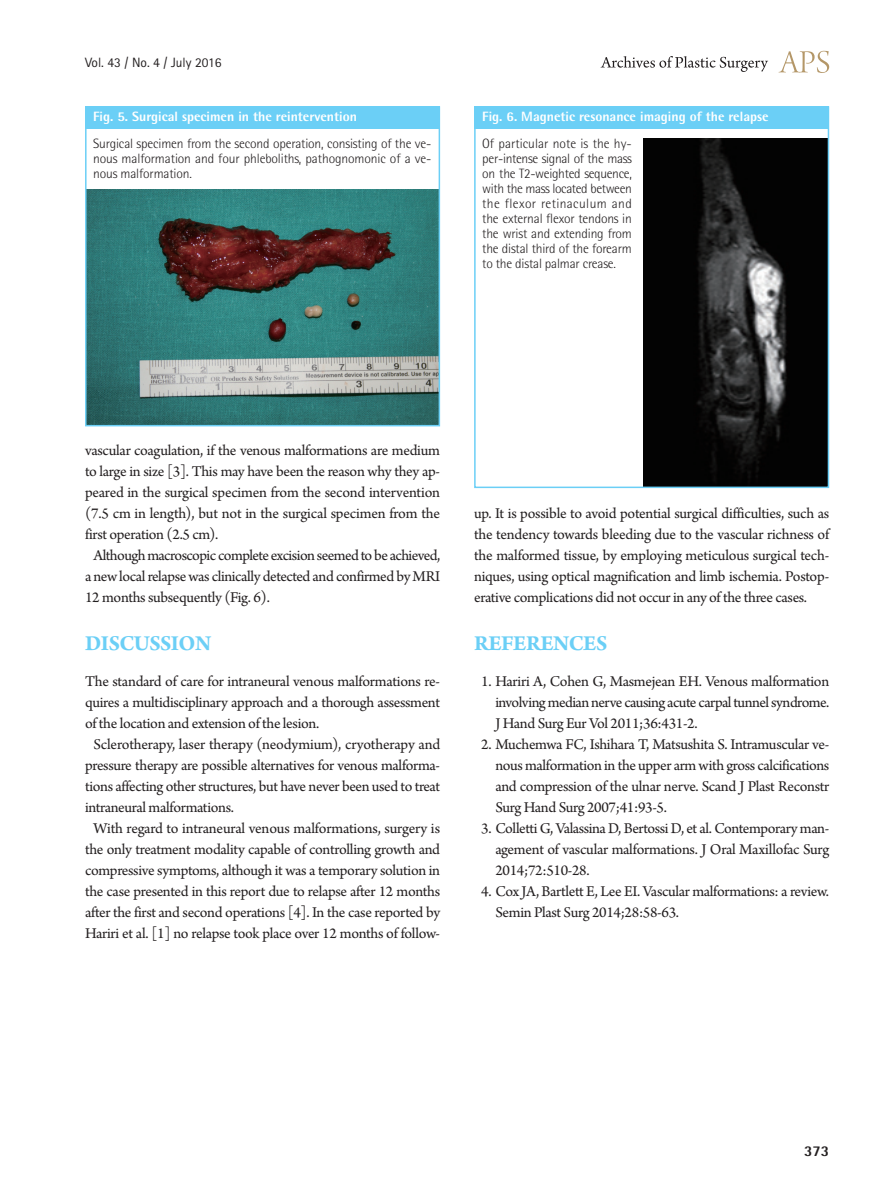
<style>
.page{position:relative;width:893px;height:1191px;background:#fff}
.page>*{position:absolute;margin:0;border:0;box-sizing:border-box;transform-origin:0 0}
.대제목{font:700 22.5px "Arno Pro";letter-spacing:-.02em;color:#6bcff6}
.본문{font:15.75px/21px "Arno Pro";letter-spacing:-.02em;color:#231f20;text-align:justify}
.참고문헌1{font:15.75px/21px "Arno Pro";letter-spacing:-.02em;color:#231f20;text-align:justify}
.t1{font:800 15px "Rotis Semi Sans Std";color:#231f20}
.그림설명{font:300 13.5px/15px "Rotis Semi Sans Std";letter-spacing:-.01em;color:#231f20;text-align:justify}
.표그림제목{font:800 13.5px "Rotis Semi Sans Std";color:#fff}
.t2{font:13.5px "Rotis Sans Serif Std";color:#231f20}
</style>
<div class="page">
<svg style="left:779px;top:51px;width:50px;height:22px"></svg>
<svg style="left:601px;top:56px;width:167px;height:16px"></svg>
<img style="left:88px;top:190px;width:349px;height:233px">
<div style="left:85px;top:106px;width:354px;height:23px;background:#6bcff6"></div>
<div style="left:85px;top:106px;width:355px;height:320px;border:2px solid #6bcff6"></div>
<img style="left:643px;top:138px;width:183px;height:347px">
<div style="left:474px;top:106px;width:354px;height:23px;background:#6bcff6"></div>
<div style="left:474px;top:106px;width:355px;height:382px;border:2px solid #6bcff6"></div>
<p class="t2" style="left:85px;top:54px;width:138px">Vol. 43 / No. 4 / July 2016</p>
<p class="표그림제목" style="left:93px;top:108px;width:265px">Fig. 5. Surgical specimen in the reintervention</p>
<p class="그림설명" style="left:93px;top:136px;width:340px">Surgical specimen from the second operation, consisting of the ve&shy;nous malformation and four phleboliths, pathognomonic of a ve&shy;nous malformation.</p>
<p class="표그림제목" style="left:482px;top:108px;width:288px">Fig. 6. Magnetic resonance imaging of the relapse</p>
<p class="그림설명" style="left:482px;top:136px;width:151px">Of particular note is the hy&shy;per-intense signal of the mass on the T2-weighted sequence, with the mass located between the flexor retinaculum and the external flexor tendons in the wrist and extending from the distal third of the forearm to the distal palmar crease.</p>
<p class="본문" style="left:85px;top:441px;width:357px">vascular coagulation, if the venous malformations are medium to large in size [3]. This may have been the reason why they ap&shy;peared in the surgical specimen from the second intervention (7.5 cm in length), but not in the surgical specimen from the first operation (2.5 cm).</p>
<p class="본문" style="left:85px;top:546px;width:357px;text-indent:9px">Although macroscopic complete excision seemed to be achieved, a new local relapse was clinically detected and confirmed by MRI 12 months subsequently (Fig. 6).</p>
<p class="대제목" style="left:85px;top:630px;width:128px">DISCUSSION</p>
<p class="본문" style="left:85px;top:672px;width:357px">The standard of care for intraneural venous malformations re&shy;quires a multidisciplinary approach and a thorough assessment of the location and extension of the lesion.</p>
<p class="본문" style="left:85px;top:735px;width:357px;text-indent:9px">Sclerotherapy, laser therapy (neodymium), cryotherapy and pressure therapy are possible alternatives for venous malforma&shy;tions affecting other structures, but have never been used to treat intraneural malformations.</p>
<p class="본문" style="left:85px;top:819px;width:357px;text-align:center">With regard to intraneural venous malformations, surgery is the only treatment modality capable of controlling growth and compressive symptoms, although it was a temporary solution in the case presented in this report due to relapse after 12 months after the first and second operations [4]. In the case reported by Hariri et al. [1] no relapse took place over 12 months of follow-</p>
<p class="본문" style="left:474px;top:504px;width:357px">up. It is possible to avoid potential surgical difficulties, such as the tendency towards bleeding due to the vascular richness of the malformed tissue, by employing meticulous surgical tech&shy;niques, using optical magnification and limb ischemia. Postop&shy;erative complications did not occur in any of the three cases.</p>
<p class="대제목" style="left:474px;top:630px;width:135px">REFERENCES</p>
<p class="참고문헌1" style="left:495px;top:672px;width:335px;text-indent:-14px">1. Hariri A, Cohen G, Masmejean EH. Venous malformation involving median nerve causing acute carpal tunnel syndrome.<br>J Hand Surg Eur Vol 2011;36:431-2.</p>
<p class="참고문헌1" style="left:495px;top:735px;width:335px;text-indent:-14px">2. Muchemwa FC, Ishihara T, Matsushita S. Intramuscular ve&shy;nous malformation in the upper arm with gross calcifications and compression of the ulnar nerve. Scand J Plast Reconstr Surg Hand Surg 2007;41:93-5.</p>
<p class="참고문헌1" style="left:495px;top:819px;width:335px;text-indent:-14px">3. Colletti G, Valassina D, Bertossi D, et al. Contemporary man&shy;agement of vascular malformations. J Oral Maxillofac Surg 2014;72:510-28.</p>
<p class="참고문헌1" style="left:495px;top:882px;width:335px;text-indent:-14px">4. Cox JA, Bartlett E, Lee EI. Vascular malformations: a review.<br>Semin Plast Surg 2014;28:58-63.</p>
<p class="t1" style="left:804px;top:1141px;width:27px">373</p>
</div>
